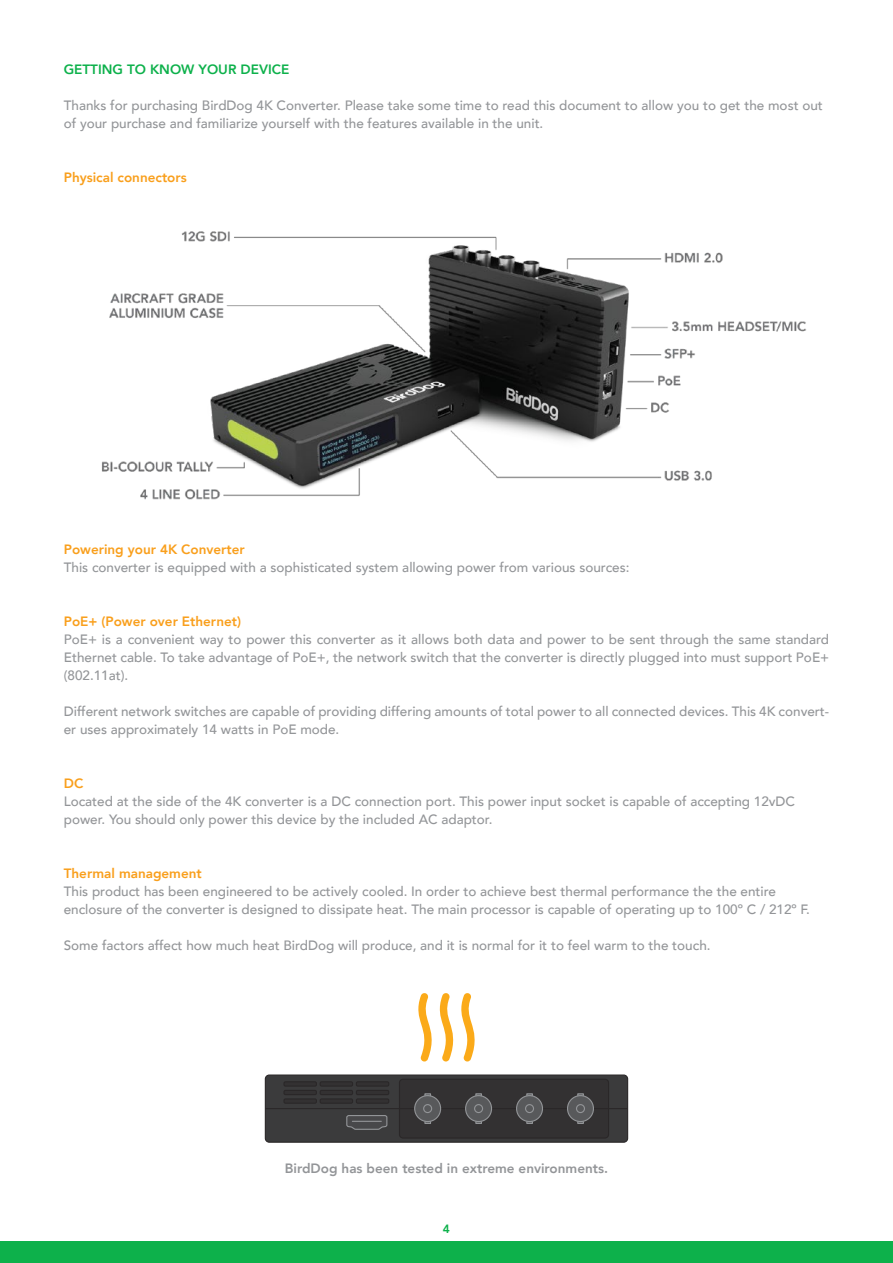
<style>
.page{position:relative;width:893px;height:1263px;background:#fff}
.page>*{position:absolute;margin:0;border:0;box-sizing:border-box;transform-origin:0 0}
.t1{font:500 13.5px/18px "Avenir";color:#939598}
.t2{font:800 13.5px "Avenir";color:#f99f1c}
.t3{font:800 13.5px "Avenir";color:#939598}
.t4{font:800 13.5px "Avenir";color:#0db14b}
.t5{font:800 12px "Avenir";color:#0db14b}
</style>
<div class="page">
<div style="left:0;top:1241px;width:893px;height:22px;background:#0db14b"></div>
<svg style="left:418px;top:993px;width:57px;height:68px"></svg>
<img style="left:102px;top:231px;width:704px;height:269px">
<div style="left:265px;top:1075px;width:363px;height:67px;background:#3b3b3c;border-radius:4px"></div>
<div style="left:265px;top:1074px;width:363px;height:69px;border:1px solid #2a2728;border-radius:4px"></div>
<div style="left:399px;top:1079px;width:210px;height:59px;background:#333132;border-radius:4px"></div>
<div style="left:399px;top:1079px;width:210px;height:59px;border:1px solid #2a2728;border-radius:4px"></div>
<hr style="left:265px;top:1108px;width:150px;height:1px;background:#2a2728">
<hr style="left:593px;top:1108px;width:34px;height:1px;background:#2a2728">
<hr style="left:356px;top:1099px;width:33px;height:4px;background:#333132">
<div style="left:356px;top:1098px;width:33px;height:6px;border:1px solid #2a2728"></div>
<hr style="left:356px;top:1090px;width:33px;height:4px;background:#333132">
<div style="left:356px;top:1090px;width:33px;height:5px;border:1px solid #2a2728"></div>
<hr style="left:356px;top:1082px;width:33px;height:4px;background:#333132">
<div style="left:356px;top:1081px;width:33px;height:6px;border:1px solid #2a2728"></div>
<hr style="left:320px;top:1099px;width:33px;height:4px;background:#333132">
<div style="left:320px;top:1098px;width:33px;height:6px;border:1px solid #2a2728"></div>
<hr style="left:320px;top:1090px;width:33px;height:4px;background:#333132">
<div style="left:320px;top:1090px;width:33px;height:5px;border:1px solid #2a2728"></div>
<hr style="left:320px;top:1082px;width:33px;height:4px;background:#333132">
<div style="left:320px;top:1081px;width:33px;height:6px;border:1px solid #2a2728"></div>
<hr style="left:284px;top:1099px;width:32px;height:4px;background:#333132">
<div style="left:283px;top:1098px;width:34px;height:6px;border:1px solid #2a2728"></div>
<hr style="left:284px;top:1090px;width:32px;height:4px;background:#333132">
<div style="left:283px;top:1090px;width:34px;height:5px;border:1px solid #2a2728"></div>
<hr style="left:284px;top:1082px;width:32px;height:4px;background:#333132">
<div style="left:283px;top:1081px;width:34px;height:6px;border:1px solid #2a2728"></div>
<svg style="left:346px;top:1115px;width:42px;height:15px"></svg>
<svg style="left:577px;top:1093px;width:7px;height:2px"></svg>
<svg style="left:577px;top:1122px;width:7px;height:2px"></svg>
<div style="left:567px;top:1095px;width:26px;height:26px;background:#58595b;border-radius:50%"></div>
<div style="left:567px;top:1095px;width:27px;height:27px;border:1px solid #939598;border-radius:50%"></div>
<div style="left:576px;top:1104px;width:9px;height:9px;border:1px solid #939598;border-radius:50%"></div>
<svg style="left:526px;top:1093px;width:7px;height:2px"></svg>
<svg style="left:526px;top:1122px;width:7px;height:2px"></svg>
<div style="left:517px;top:1095px;width:25px;height:26px;background:#58595b;border-radius:50%"></div>
<div style="left:516px;top:1095px;width:27px;height:27px;border:1px solid #939598;border-radius:50%"></div>
<div style="left:525px;top:1104px;width:9px;height:9px;border:1px solid #939598;border-radius:50%"></div>
<svg style="left:475px;top:1093px;width:7px;height:2px"></svg>
<svg style="left:475px;top:1122px;width:7px;height:2px"></svg>
<div style="left:466px;top:1095px;width:26px;height:26px;background:#58595b;border-radius:50%"></div>
<div style="left:465px;top:1095px;width:27px;height:27px;border:1px solid #939598;border-radius:50%"></div>
<div style="left:474px;top:1104px;width:9px;height:9px;border:1px solid #939598;border-radius:50%"></div>
<svg style="left:424px;top:1093px;width:7px;height:2px"></svg>
<svg style="left:424px;top:1122px;width:7px;height:2px"></svg>
<div style="left:415px;top:1095px;width:26px;height:26px;background:#58595b;border-radius:50%"></div>
<div style="left:414px;top:1095px;width:27px;height:27px;border:1px solid #939598;border-radius:50%"></div>
<div style="left:423px;top:1104px;width:9px;height:9px;border:1px solid #939598;border-radius:50%"></div>
<p class="t4" style="left:64px;top:59px;width:227px">GETTING TO KNOW YOUR DEVICE</p>
<p class="t1" style="left:64px;top:96px;width:761px">Thanks for purchasing BirdDog 4K Converter. Please take some time to read this document to allow you to get the most out of your purchase and familiarize yourself with the features available in the unit.</p>
<p class="t2" style="left:64px;top:167px;width:124px">Physical connectors</p>
<p class="t2" style="left:64px;top:539px;width:182px">Powering your 4K Converter</p>
<p class="t1" style="left:64px;top:558px;width:567px">This converter is equipped with a sophisticated system allowing power from various sources:</p>
<p class="t2" style="left:64px;top:611px;width:179px">PoE+ (Power over Ethernet)</p>
<p class="t1" style="left:64px;top:630px;width:767px;text-align:justify">PoE+ is a convenient way to power this converter as it allows both data and power to be sent through the same standard Ethernet cable. To take advantage of PoE+, the network switch that the converter is directly plugged into must support PoE+ (802.11at).</p>
<p class="t1" style="left:64px;top:702px;width:767px">Different network switches are capable of providing differing amounts of total power to all connected devices. This 4K convert&shy;er uses approximately 14 watts in PoE mode.</p>
<p class="t2" style="left:64px;top:773px;width:21px">DC</p>
<p class="t1" style="left:64px;top:792px;width:733px">Located at the side of the 4K converter is a DC connection port. This power input socket is capable of accepting 12vDC power. You should only power this device by the included AC adaptor.</p>
<p class="t2" style="left:64px;top:863px;width:139px">Thermal management</p>
<p class="t1" style="left:64px;top:882px;width:748px">This product has been engineered to be actively cooled. In order to achieve best thermal performance the the entire enclosure of the converter is designed to dissipate heat. The main processor is capable of operating up to 100º C / 212º F.</p>
<p class="t1" style="left:64px;top:936px;width:648px">Some factors affect how much heat BirdDog will produce, and it is normal for it to feel warm to the touch.</p>
<p class="t3" style="left:285px;top:1158px;width:325px">BirdDog has been tested in extreme environments.</p>
<p class="t5" style="left:443px;top:1219px;width:9px">4</p>
</div>
